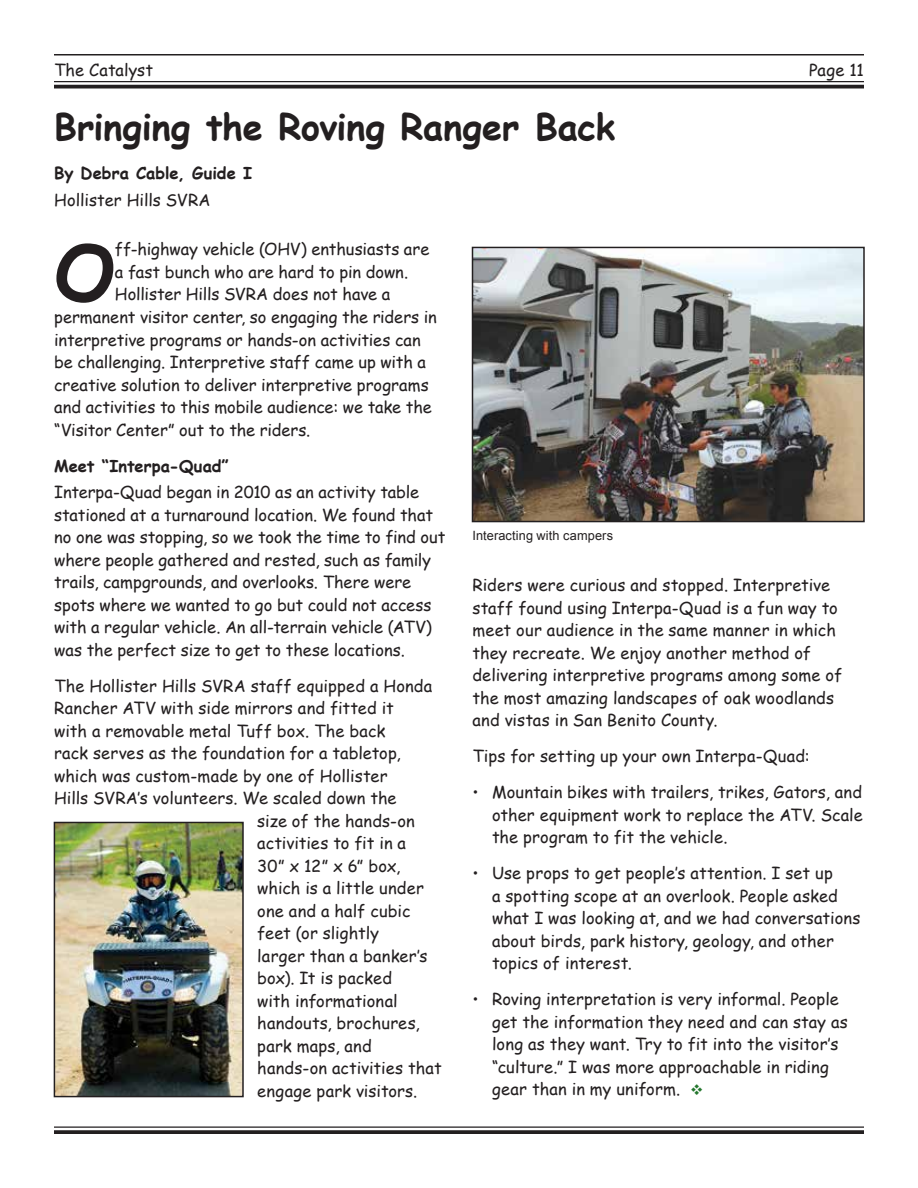
<style>
.page{position:relative;width:918px;height:1188px;background:#fff}
.page>*{position:absolute;margin:0;border:0;box-sizing:border-box;transform-origin:0 0}
.t1{font:700 77.1px "Comic Sans MS";color:#231f20}
.t2{font:700 36px "Comic Sans MS";letter-spacing:-.005em;color:#231f20}
.t3{font:16.5px/22.5px "Comic Sans MS";color:#231f20}
.t4{font:700 16.5px "Comic Sans MS";color:#231f20}
.t5{font:16.5px "Comic Sans MS";letter-spacing:.02em;color:#231f20}
.t6{font:12.75px "Arial";letter-spacing:.01em;color:#231f20}
.s1{color:#23772d}
</style>
<div class="page">
<hr style="left:54px;top:54px;width:810px;height:1px;background:#231f20">
<hr style="left:54px;top:81px;width:810px;height:1px;background:#231f20">
<hr style="left:54px;top:85px;width:810px;height:3px;background:#231f20">
<hr style="left:54px;top:1126px;width:810px;height:2px;background:#231f20">
<svg style="left:54px;top:1130px;width:810px;height:4px;background:#302c2d"></svg>
<img style="left:57px;top:825px;width:184px;height:269px">
<div style="left:54px;top:822px;width:190px;height:275px;border:2px solid #231f20"></div>
<img style="left:475px;top:250px;width:387px;height:269px">
<div style="left:472px;top:247px;width:393px;height:275px;border:2px solid #231f20"></div>
<p class="t3" style="left:54px;top:58px;width:101px">The Catalyst</p>
<p class="t3" style="left:809px;top:58px;width:56px">Page 11</p>
<h2 class="t2" style="left:54px;top:100px;width:562px">Bringing the Roving Ranger Back</h2>
<p class="t4" style="left:54px;top:161px;width:199px">By Debra Cable, Guide I</p>
<p class="t3" style="left:54px;top:188px;width:158px">Hollister Hills SVRA</p>
<h1 class="t1" style="left:54px;top:216px;width:63px">O</h1>
<p class="t3" style="left:115px;top:238px;width:316px">ff-highway vehicle (OHV) enthusiasts are</p>
<p class="t3" style="left:115px;top:260px;width:295px">a fast bunch who are hard to pin down.</p>
<p class="t3" style="left:115px;top:283px;width:277px">Hollister Hills SVRA does not have a</p>
<p class="t3" style="left:54px;top:305px;width:384px">permanent visitor center, so engaging the riders in</p>
<p class="t3" style="left:54px;top:328px;width:368px">interpretive programs or hands-on activities can</p>
<p class="t3" style="left:54px;top:350px;width:373px">be challenging. Interpretive staff came up with a</p>
<p class="t3" style="left:54px;top:373px;width:376px">creative solution to deliver interpretive programs</p>
<p class="t3" style="left:54px;top:395px;width:379px">and activities to this mobile audience: we take the</p>
<p class="t3" style="left:54px;top:418px;width:258px">“Visitor Center” out to the riders.</p>
<p class="t4" style="left:54px;top:453px;width:176px">Meet “Interpa-Quad”</p>
<p class="t3" style="left:54px;top:480px;width:393px">Interpa-Quad began in 2010 as an activity table stationed at a turnaround location. We found that no one was stopping, so we took the time to find out where people gathered and rested, such as family trails, campgrounds, and overlooks. There were spots where we wanted to go but could not access with a regular vehicle. An all-terrain vehicle (ATV) was the perfect size to get to these locations.</p>
<p class="t3" style="left:54px;top:674px;width:380px">The Hollister Hills SVRA staff equipped a Honda</p>
<p class="t3" style="left:54px;top:696px;width:341px">Rancher ATV with side mirrors and fitted it</p>
<p class="t3" style="left:54px;top:719px;width:333px">with a removable metal Tuff box. The back</p>
<p class="t3" style="left:54px;top:741px;width:348px">rack serves as the foundation for a tabletop,</p>
<p class="t3" style="left:54px;top:764px;width:335px">which was custom-made by one of Hollister</p>
<p class="t3" style="left:54px;top:786px;width:344px">Hills SVRA’s volunteers. We scaled down the</p>
<p class="t3" style="left:257px;top:809px;width:159px">size of the hands-on</p>
<p class="t3" style="left:257px;top:831px;width:150px">activities to fit in a</p>
<p class="t3" style="left:257px;top:854px;width:145px">30” x 12” x 6” box,</p>
<p class="t3" style="left:257px;top:876px;width:168px">which is a little under</p>
<p class="t3" style="left:257px;top:899px;width:155px">one and a half cubic</p>
<p class="t3" style="left:257px;top:921px;width:123px">feet (or slightly</p>
<p class="t3" style="left:257px;top:944px;width:172px">larger than a banker’s</p>
<p class="t3" style="left:257px;top:966px;width:136px">box). It is packed</p>
<p class="t3" style="left:257px;top:989px;width:142px">with informational</p>
<p class="t3" style="left:257px;top:1011px;width:164px">handouts, brochures,</p>
<p class="t5" style="left:257px;top:1034px;width:116px">park maps, and</p>
<p class="t3" style="left:257px;top:1056px;width:186px">hands-on activities that</p>
<p class="t3" style="left:257px;top:1079px;width:162px">engage park visitors.</p>
<p class="t6" style="left:472px;top:527px;width:142px">Interacting with campers</p>
<p class="t3" style="left:472px;top:574px;width:371px">Riders were curious and stopped. Interpretive staff found using Interpa-Quad is a fun way to meet our audience in the same manner in which they recreate. We enjoy another method of delivering interpretive programs among some of the most amazing landscapes of oak woodlands and vistas in San Benito County.</p>
<p class="t3" style="left:472px;top:745px;width:339px">Tips for setting up your own Interpa-Quad:</p>
<p class="t3" style="left:492px;top:781px;width:372px;text-align:justify;text-indent:-20px">• Mountain bikes with trailers, trikes, Gators, and other equipment work to replace the ATV. Scale the program to fit the vehicle.</p>
<p class="t3" style="left:492px;top:862px;width:370px;text-indent:-20px">• Use props to get people’s attention. I set up<br>a spotting scope at an overlook. People asked what I was looking at, and we had conversations about birds, park history, geology, and other topics of interest.</p>
<p class="t3" style="left:492px;top:988px;width:358px;text-indent:-20px">• Roving interpretation is very informal. People get the information they need and can stay as long as they want. Try to fit into the visitor’s “culture.” I was more approachable in riding gear than in my uniform. <span class="s1">❖</span></p>
</div>
